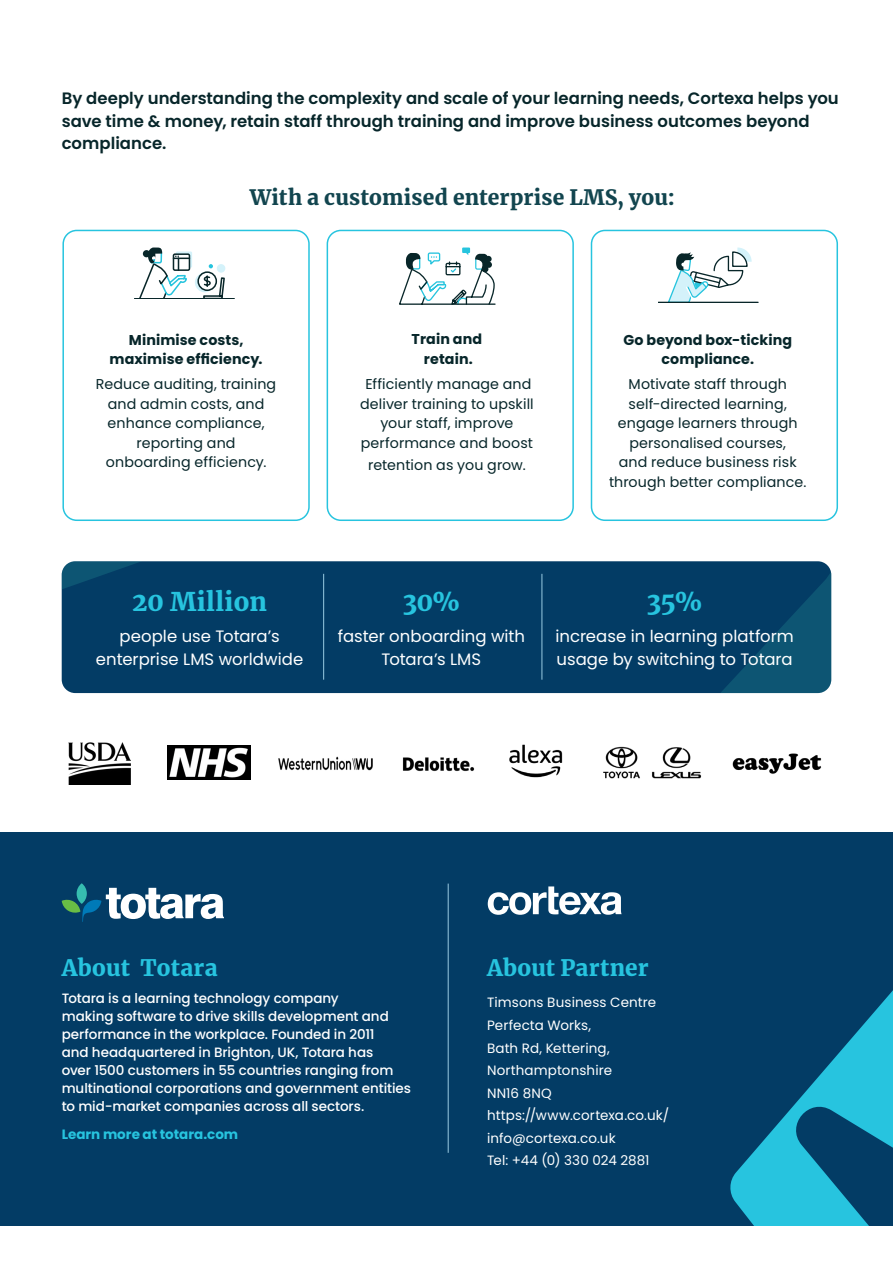
<style>
.page{position:relative;width:893px;height:1263px;background:#fff}
.page>*{position:absolute;margin:0;border:0;box-sizing:border-box;transform-origin:0 0}
.t1{font:900 25.5px "Merriweather";letter-spacing:.01em;color:#27c4df}
.t2{font:900 25.5px "Merriweather";letter-spacing:-.01em;color:#27c4df}
.t3{font:900 22.5px "Merriweather";letter-spacing:.005em;color:#27c4df}
.t4{font:900 21px "Merriweather";letter-spacing:.005em;color:#12454f}
.t5{font:600 16.5px/22.5px "Poppins";color:#07262a}
.t6{font:16.5px/22.5px "Poppins";color:#fff;text-align:center}
.t7{font:14.25px/19.5px "Poppins";letter-spacing:.01em;color:#07262a;text-align:center}
.t8{font:700 14.25px/19.5px "Poppins";letter-spacing:.01em;color:#07262a;text-align:center}
.t9{font:500 13.5px/18px "Poppins";letter-spacing:-.005em;color:#fff}
.t10{font:13.5px/22.5px "Poppins";letter-spacing:.01em;color:#fff}
.t11{font:700 13.5px "Poppins";color:#27c4df}
</style>
<div class="page">
<div style="left:0;top:832px;width:893px;height:393px;background:#033c65"></div>
<svg style="left:730px;top:990px;width:163px;height:235px"></svg>
<svg style="left:62px;top:561px;width:769px;height:132px;background:#043e66"></svg>
<hr style="left:323px;top:574px;width:1px;height:106px;background:#99cae2">
<hr style="left:542px;top:574px;width:1px;height:106px;background:#99cae2">
<div style="left:62px;top:230px;width:248px;height:291px;border:2px solid #27c4df;border-radius:14px"></div>
<div style="left:327px;top:230px;width:247px;height:291px;border:2px solid #27c4df;border-radius:14px"></div>
<div style="left:591px;top:230px;width:247px;height:291px;border:2px solid #27c4df;border-radius:14px"></div>
<hr style="left:135px;top:298px;width:99px;height:1px;background:#082629">
<svg style="left:139px;top:247px;width:87px;height:51px"></svg>
<svg style="left:400px;top:247px;width:95px;height:57px"></svg>
<hr style="left:658px;top:302px;width:100px;height:1px;background:#082629">
<svg style="left:667px;top:247px;width:85px;height:55px"></svg>
<img style="left:68px;top:742px;width:62px;height:43px">
<img style="left:168px;top:746px;width:83px;height:33px">
<img style="left:278px;top:756px;width:95px;height:15px">
<img style="left:402px;top:757px;width:72px;height:15px">
<img style="left:509px;top:744px;width:54px;height:34px">
<img style="left:603px;top:746px;width:99px;height:33px">
<img style="left:732px;top:753px;width:90px;height:21px">
<svg style="left:488px;top:886px;width:134px;height:29px"></svg>
<hr style="left:448px;top:883px;width:1px;height:270px;background:#99cae2">
<svg style="left:77px;top:883px;width:10px;height:21px"></svg>
<svg style="left:62px;top:888px;width:162px;height:34px"></svg>
<p class="t5" style="left:62px;top:87px;width:779px">By deeply understanding the complexity and scale of your learning needs, Cortexa helps you save time &amp; money, retain staff through training and improve business outcomes beyond compliance.</p>
<h3 class="t4" style="left:250px;top:183px;width:426px">With a customised enterprise LMS, you:</h3>
<p class="t8" style="left:110px;top:330px;width:155px">Minimise costs, maximise efficiency.</p>
<p class="t7" style="left:96px;top:375px;width:182px">Reduce auditing, training and admin costs, and enhance compliance, reporting and onboarding efficiency.</p>
<p class="t8" style="left:412px;top:330px;width:72px">Train and retain.</p>
<p class="t7" style="left:360px;top:375px;width:175px">Efficiently manage and deliver training to upskill your staff, improve performance and boost</p>
<p class="t7" style="left:368px;top:456px;width:159px">retention as you grow.</p>
<p class="t8" style="left:623px;top:330px;width:170px">Go beyond box-ticking compliance.</p>
<p class="t7" style="left:609px;top:375px;width:199px">Motivate staff through self-directed learning, engage learners through personalised courses,<br>and reduce business risk through better compliance.</p>
<h1 class="t1" style="left:132px;top:584px;width:137px">20 Million</h1>
<p class="t6" style="left:96px;top:625px;width:209px">people use Totara’s enterprise LMS worldwide</p>
<h1 class="t2" style="left:403px;top:584px;width:59px">30%</h1>
<p class="t6" style="left:338px;top:625px;width:189px">faster onboarding with<br>Totara’s LMS</p>
<h1 class="t2" style="left:647px;top:584px;width:57px">35%</h1>
<p class="t6" style="left:555px;top:625px;width:240px;text-align:left">increase in learning platform usage by switching to Totara</p>
<h2 class="t3" style="left:62px;top:952px;width:157px">About Totara</h2>
<p class="t9" style="left:62px;top:989px;width:351px">Totara is a learning technology company<br>making software to drive skills development and performance in the workplace. Founded in 2011<br>and headquartered in Brighton, UK, Totara has<br>over 1500 customers in 55 countries ranging from multinational corporations and government entities to mid-market companies across all sectors.</p>
<p class="t11" style="left:62px;top:1127px;width:178px">Learn more at totara.com</p>
<h2 class="t3" style="left:487px;top:952px;width:163px">About Partner</h2>
<p class="t10" style="left:487px;top:991px;width:184px">Timsons Business Centre<br>Perfecta Works,<br>Bath Rd, Kettering,<br>Northamptonshire<br>NN16 8NQ https://www.cortexa.co.uk/ info@cortexa.co.uk<br>Tel: +44 (0) 330 024 2881</p>
</div>
